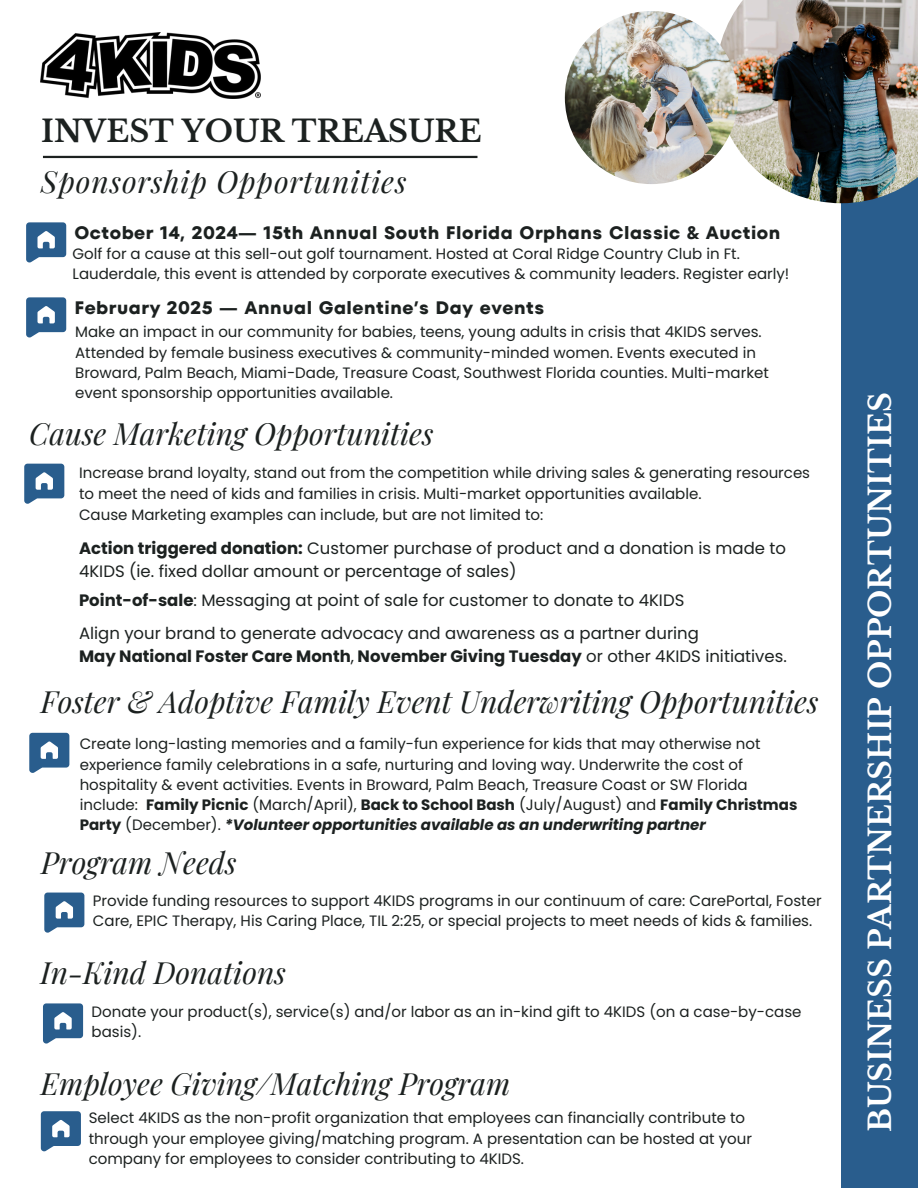
<style>
.page{position:relative;width:918px;height:1188px;background:#fff}
.page>*{position:absolute;margin:0;border:0;box-sizing:border-box;transform-origin:0 0}
.t1{font:italic 30px "Playfair Display";color:#1c2120}
.t2{font:700 30px "Libre Baskerville";color:#fff}
.t3{font:italic 30px "Playfair Display";letter-spacing:.03em;color:#1c2120}
.t4{font:700 30px "Libre Baskerville";color:#1c2120}
.t5{font:700 18px "TT Fors";letter-spacing:.03em;color:#1c2120}
.t6{font:16.5px/23px "Poppins";color:#1c2120}
.t7{font:15px/20.2px "Poppins";color:#1c2120}
.s1{font-weight:700}
.s2{font-weight:700;font-style:italic}
</style>
<div class="page">
<div style="left:841px;top:0;width:77px;height:1188px;background:#295d8d"></div>
<hr style="left:43px;top:156px;width:434px;height:2px;background:#1c2120">
<img style="left:41px;top:32px;width:219px;height:66px">
<img style="left:717px;top:0;width:201px;height:203px">
<img style="left:565px;top:11px;width:173px;height:173px;border-radius:50%">
<svg style="left:44px;top:893px;width:40px;height:40px"></svg>
<svg style="left:41px;top:1111px;width:40px;height:40px"></svg>
<svg style="left:43px;top:1003px;width:40px;height:41px"></svg>
<svg style="left:29px;top:733px;width:40px;height:40px"></svg>
<svg style="left:24px;top:464px;width:40px;height:40px"></svg>
<svg style="left:26px;top:297px;width:40px;height:40px"></svg>
<svg style="left:26px;top:222px;width:40px;height:40px"></svg>
<p class="t4" style="left:41px;top:113px;width:442px">INVEST YOUR TREASURE</p>
<p class="t3" style="left:41px;top:161px;width:367px">Sponsorship Opportunities</p>
<p class="t5" style="left:74px;top:220px;width:708px">October 14, 2024— 15th Annual South Florida Orphans Classic &amp; Auction</p>
<h2 class="t7" style="left:73px;top:244px;width:718px">Golf for a cause at this sell-out golf tournament. Hosted at Coral Ridge Country Club in Ft.<br>Lauderdale, this event is attended by corporate executives &amp; community leaders. Register early!</h2>
<p class="t5" style="left:74px;top:295px;width:471px">February 2025 — Annual Galentine’s Day events</p>
<p class="t7" style="left:75px;top:322px;width:695px">Make an impact in our community for babies, teens, young adults in crisis that 4KIDS serves.<br>Attended by female business executives &amp; community-minded women. Events executed in Broward, Palm Beach, Miami-Dade, Treasure Coast, Southwest Florida counties. Multi-market event sponsorship opportunities available.</p>
<p class="t1" style="left:29px;top:413px;width:406px">Cause Marketing Opportunities</p>
<p class="t7" style="left:79px;top:462px;width:733px;line-height:21px">Increase brand loyalty, stand out from the competition while driving sales &amp; generating resources to meet the need of kids and families in crisis. Multi-market opportunities available.</p>
<h4 class="t7" style="left:79px;top:504px;width:466px">Cause Marketing examples can include, but are not limited to:</h4>
<h4 class="t6" style="left:79px;top:537px;width:709px"><span class="s1">Action triggered donation:</span> Customer purchase of product and a donation is made to<br>4KIDS (ie. fixed dollar amount or percentage of sales)</h4>
<h4 class="t6" style="left:79px;top:589px;width:607px"><span class="s1">Point-of-sale</span>: Messaging at point of sale for customer to donate to 4KIDS</h4>
<h2 class="t6" style="left:79px;top:622px;width:709px">Align your brand to generate advocacy and awareness as a partner during<br><span class="s1">May National Foster Care Month</span>, <span class="s1">November Giving Tuesday</span> or other 4KIDS initiatives.</h2>
<h1 class="t1" style="left:41px;top:681px;width:779px">Foster &amp; Adoptive Family Event Underwriting Opportunities</h1>
<p class="t7" style="left:80px;top:734px;width:719px">Create long-lasting memories and a family-fun experience for kids that may otherwise not experience family celebrations in a safe, nurturing and loving way. Underwrite the cost of hospitality &amp; event activities. Events in Broward, Palm Beach, Treasure Coast or SW Florida include: <span class="s1">Family Picnic</span> (March/April), <span class="s1">Back to School Bash</span> (July/August) and <span class="s1">Family Christmas Party</span> (December). <span class="s2">*Volunteer opportunities available as an underwriting partner</span></p>
<h2 class="t1" style="left:41px;top:842px;width:197px">Program Needs</h2>
<p class="t7" style="left:93px;top:890px;width:730px">Provide funding resources to support 4KIDS programs in our continuum of care: CarePortal, Foster<br>Care, EPIC Therapy, His Caring Place, TIL 2:25, or special projects to meet needs of kids &amp; families.</p>
<p class="t1" style="left:41px;top:951px;width:247px">In-Kind Donations</p>
<h2 class="t7" style="left:92px;top:1001px;width:711px">Donate your product(s), service(s) and/or labor as an in-kind gift to 4KIDS (on a case-by-case basis).</h2>
<p class="t1" style="left:41px;top:1062px;width:471px">Employee Giving/Matching Program</p>
<h3 class="t7" style="left:89px;top:1108px;width:665px">Select 4KIDS as the non-profit organization that employees can financially contribute to through your employee giving/matching program. A presentation can be hosted at your company for employees to consider contributing to 4KIDS.</h3>
<h3 class="t2" style="left:862px;top:1132px;width:741px;rotate:-90deg">BUSINESS PARTNERSHIP OPPORTUNITIES</h3>
</div>
